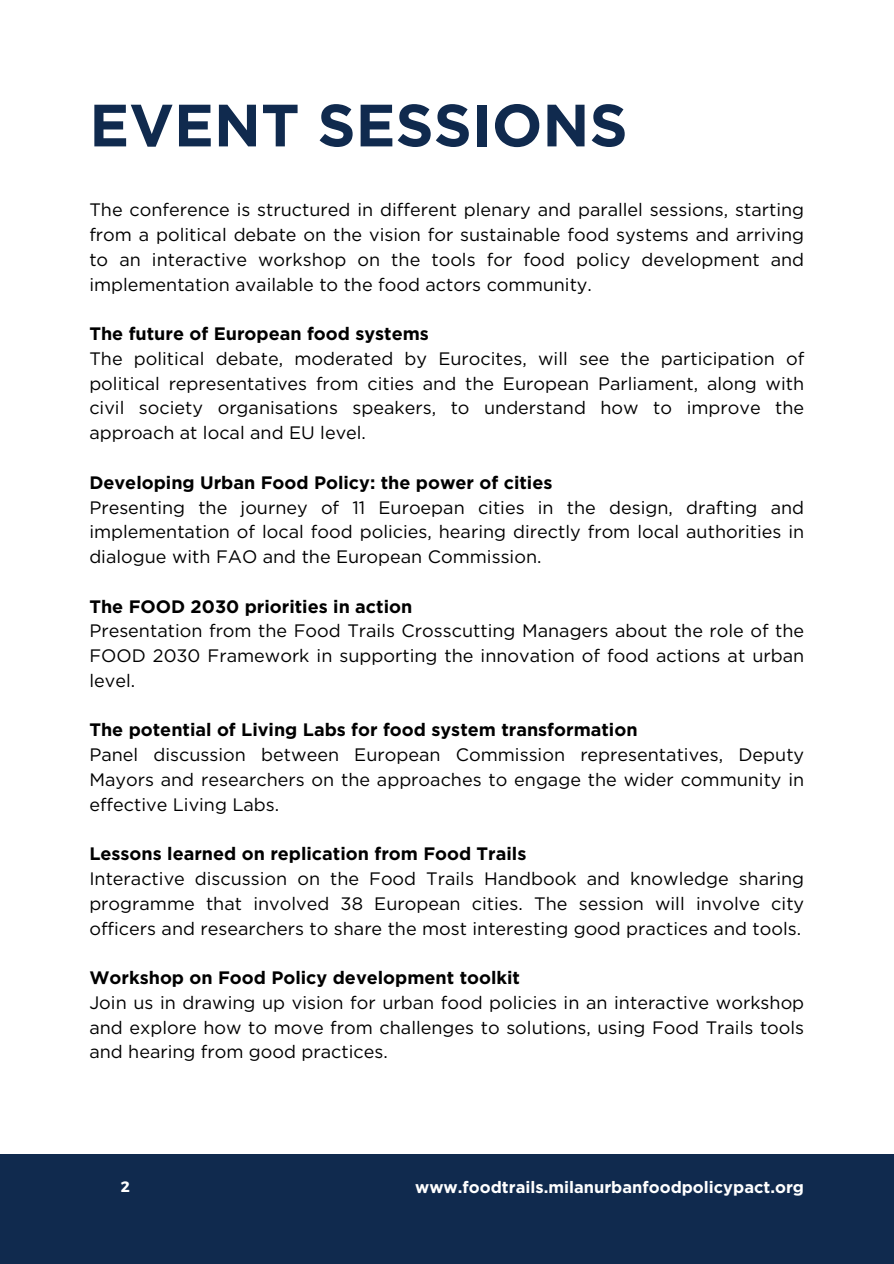
<style>
.page{position:relative;width:894px;height:1264px;background:#fff}
.page>*{position:absolute;margin:0;border:0;box-sizing:border-box;transform-origin:0 0}
.t1{font:700 59.55px "Gotham";color:#102a4e}
.t2{font:18px/24.8px "Gotham";color:#000}
.t3{font:700 16.5px "Gotham";color:#fff}
.t4{font:700 15px "Montserrat";color:#fff}
.s1{font-weight:700}
</style>
<div class="page">
<div style="left:0;top:1154px;width:893px;height:109px;background:#102a4e"></div>
<h3 class="t1" style="left:89px;top:89px;width:539px">EVENT SESSIONS</h3>
<h1 class="t2" style="left:89px;top:197px;width:716px;text-align:justify">The conference is structured in different plenary and parallel sessions, starting from a political debate on the vision for sustainable food systems and arriving to an interactive workshop on the tools for food policy development and implementation available to the food actors community.</h1>
<h3 class="t2" style="left:89px;top:321px;width:716px"><span class="s1">The future of European food systems<br></span>The political debate, moderated by Eurocites, will see the participation of political representatives from cities and the European Parliament, along with civil society organisations speakers, to understand how to improve the approach at local and EU level.</h3>
<h3 class="t2" style="left:89px;top:470px;width:716px"><span class="s1">Developing Urban Food Policy: the power of cities<br></span>Presenting the journey of 11 Euroepan cities in the design, drafting and implementation of local food policies, hearing directly from local authorities in dialogue with FAO and the European Commission.</h3>
<h3 class="t2" style="left:89px;top:593px;width:716px"><span class="s1">The FOOD 2030 priorities in action<br></span>Presentation from the Food Trails Crosscutting Managers about the role of the FOOD 2030 Framework in supporting the innovation of food actions at urban level.</h3>
<h3 class="t2" style="left:89px;top:717px;width:716px"><span class="s1">The potential of Living Labs for food system transformation<br></span>Panel discussion between European Commission representatives, Deputy Mayors and researchers on the approaches to engage the wider community in effective Living Labs.</h3>
<h3 class="t2" style="left:89px;top:841px;width:716px"><span class="s1">Lessons learned on replication from Food Trails<br></span>Interactive discussion on the Food Trails Handbook and knowledge sharing programme that involved 38 European cities. The session will involve city officers and researchers to share the most interesting good practices and tools.</h3>
<h3 class="t2" style="left:89px;top:965px;width:716px"><span class="s1">Workshop on Food Policy development toolkit<br></span>Join us in drawing up vision for urban food policies in an interactive workshop and explore how to move from challenges to solutions, using Food Trails tools and hearing from good practices.</h3>
<p class="t4" style="left:121px;top:1176px;width:11px">2</p>
<h2 class="t3" style="left:415px;top:1177px;width:390px">www.foodtrails.milanurbanfoodpolicypact.org</h2>
</div>
